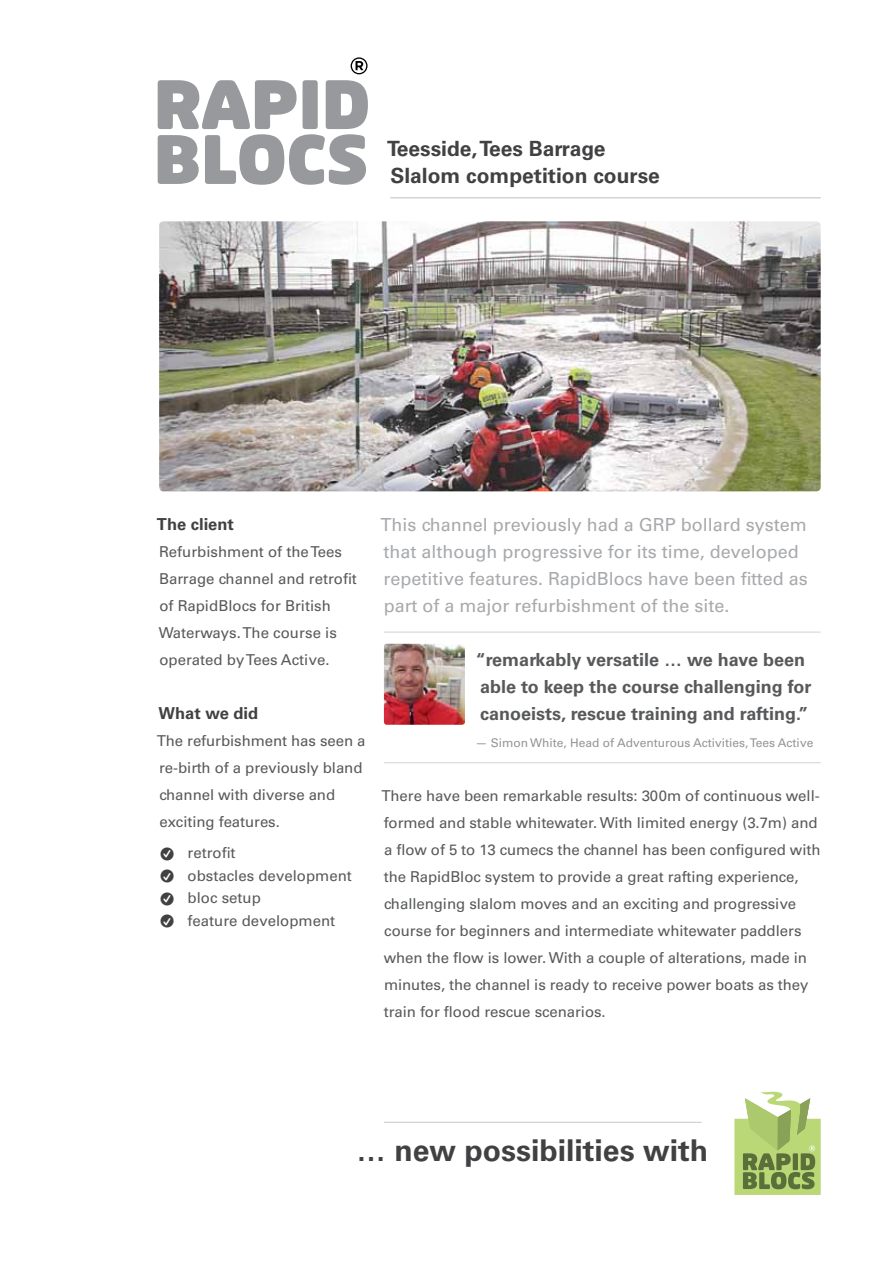
<style>
.page{position:relative;width:893px;height:1263px;background:#fff}
.page>*{position:absolute;margin:0;border:0;box-sizing:border-box;transform-origin:0 0}
.t1{font:700 30px "Univers LT Std";color:#414042}
.t2{font:700 21px/27px "Univers LT Std";color:#414042}
.t3{font:18px/27px "Univers LT Std";color:#a7a9ac}
.t4{font:700 18px/27px "Univers LT Std";color:#58595b}
.t5{font:700 16.5px "Univers LT Std";color:#414042}
.t6{font:15px/27px "Univers LT Std";letter-spacing:-.005em;color:#58595b}
.t7{font:12px "Univers LT Std";color:#939598}
.s1{font-size:36px;color:#414042}
.s2{font-family:"Entypo";font-size:21px;color:#fff}
</style>
<div class="page">
<hr style="left:384px;top:632px;width:437px;height:1px;background:#d1d3d4">
<hr style="left:384px;top:762px;width:437px;height:1px;background:#d1d3d4">
<svg style="left:158px;top:80px;width:210px;height:105px"></svg>
<svg style="left:351px;top:57px;width:16px;height:17px"></svg>
<img style="left:159px;top:221px;width:662px;height:270px">
<img style="left:384px;top:644px;width:81px;height:81px">
<hr style="left:390px;top:198px;width:431px;height:1px;background:#bcbec0">
<svg style="left:734px;top:1091px;width:87px;height:104px"></svg>
<hr style="left:384px;top:1122px;width:318px;height:1px;background:#c7c8ca">
<h2 class="t2" style="left:387px;top:135px;width:274px">Teesside, Tees Barrage<br>Slalom competition course</h2>
<p class="t5" style="left:157px;top:515px;width:79px">The client</p>
<p class="t6" style="left:159px;top:539px;width:200px">Refurbishment of the Tees<br>Barrage channel and retrofit of RapidBlocs for British<br>Waterways. The course is operated by Tees Active.</p>
<p class="t5" style="left:159px;top:704px;width:101px">What we did</p>
<p class="t6" style="left:157px;top:728px;width:210px">The refurbishment has seen a re-birth of a previously bland channel with diverse and exciting features.</p>
<p class="t6" style="left:161px;top:840px;width:76px"><span class="s1">•</span><span class="s2">W</span> retrofit</p>
<p class="t6" style="left:161px;top:862px;width:193px"><span class="s1">•</span><span class="s2">W</span> obstacles development</p>
<p class="t6" style="left:161px;top:885px;width:102px"><span class="s1">•</span><span class="s2">W</span> bloc setup</p>
<p class="t6" style="left:161px;top:907px;width:176px"><span class="s1">•</span><span class="s2">W</span> feature development</p>
<p class="t3" style="left:381px;top:512px;width:429px">This channel previously had a GRP bollard system that although progressive for its time, developed repetitive features. RapidBlocs have been fitted as part of a major refurbishment of the site.</p>
<p class="t4" style="left:476px;top:647px;width:337px">“remarkably versatile … we have been able to keep the course challenging for canoeists, rescue training and rafting.”</p>
<p class="t7" style="left:475px;top:736px;width:339px">— Simon White, Head of Adventurous Activities, Tees Active</p>
<p class="t6" style="left:381px;top:783px;width:441px">There have been remarkable results: 300m of continuous well&shy;formed and stable whitewater. With limited energy (3.7m) and a flow of 5 to 13 cumecs the channel has been configured with the RapidBloc system to provide a great rafting experience, challenging slalom moves and an exciting and progressive course for beginners and intermediate whitewater paddlers when the flow is lower. With a couple of alterations, made in minutes, the channel is ready to receive power boats as they train for flood rescue scenarios.</p>
<h1 class="t1" style="left:356px;top:1133px;width:353px">… new possibilities with</h1>
</div>
